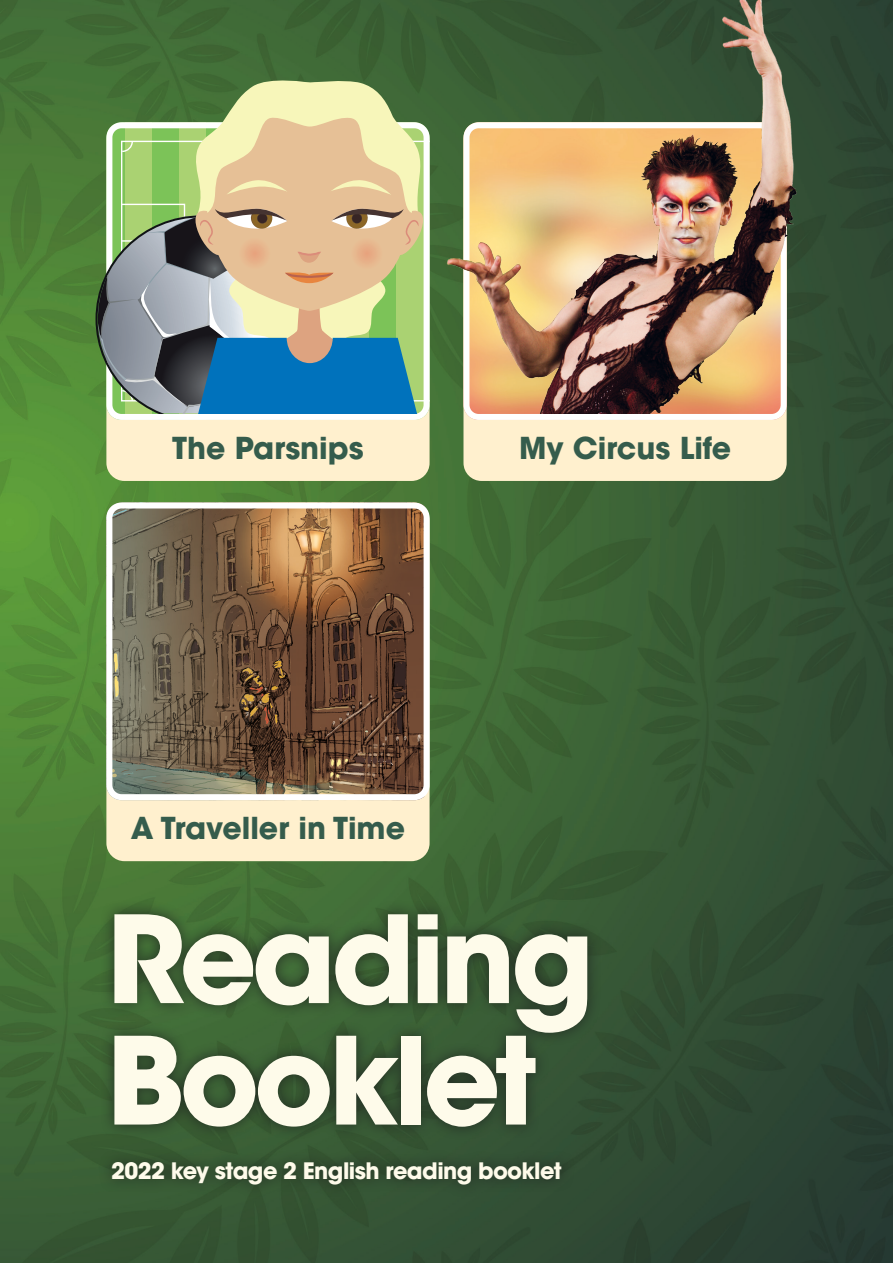
<style>
.page{position:relative;width:893px;height:1263px;background:#fff}
.page>*{position:absolute;margin:0;border:0;box-sizing:border-box;transform-origin:0 0}
.t1{font:700 120px/121.5px "ITC Avant Garde Std";letter-spacing:-.04em;color:#fefbea}
.t2{font:700 30px "ITC Avant Garde Std";color:#355c4c}
.t3{font:700 22.5px "ITC Avant Garde Std";letter-spacing:-.025em;color:#fefbea}
</style>
<div class="page">
<img style="left:0;top:0;width:893px;height:1263px">
<div style="left:463px;top:122px;width:324px;height:359px;background:#fff0ce;border-radius:18px"></div>
<div style="left:106px;top:122px;width:324px;height:359px;background:#fff0ce;border-radius:18px"></div>
<div style="left:106px;top:502px;width:324px;height:359px;background:#fff0ce;border-radius:18px"></div>
<div style="left:106px;top:122px;width:324px;height:298px;border:6px solid #fff;border-radius:12px"></div>
<img style="left:106px;top:502px;width:318px;height:298px">
<div style="left:106px;top:502px;width:324px;height:298px;border:6px solid #fff;border-radius:12px"></div>
<svg style="left:84px;top:216px;width:11px;height:197px;background:#518737"></svg>
<svg style="left:95px;top:76px;width:309px;height:337px;background:#9aaa8f"></svg>
<img style="left:404px;top:0;width:427px;height:414px">
<div style="left:101px;top:900px;width:500px;height:240px;background:#1d1e1f;opacity:.75"></div>
<div style="left:98px;top:1148px;width:477px;height:50px;background:#1d1e1f;opacity:.75"></div>
<p class="t2" style="left:172px;top:428px;width:193px">The Parsnips</p>
<p class="t2" style="left:519px;top:428px;width:214px">My Circus Life</p>
<p class="t2" style="left:131px;top:808px;width:276px">A Traveller in Time</p>
<h1 class="t1" style="left:106px;top:897px;width:489px">Reading<br>Booklet</h1>
<p class="t3" style="left:111px;top:1156px;width:452px">2022 key stage 2 English reading booklet</p>
</div>
